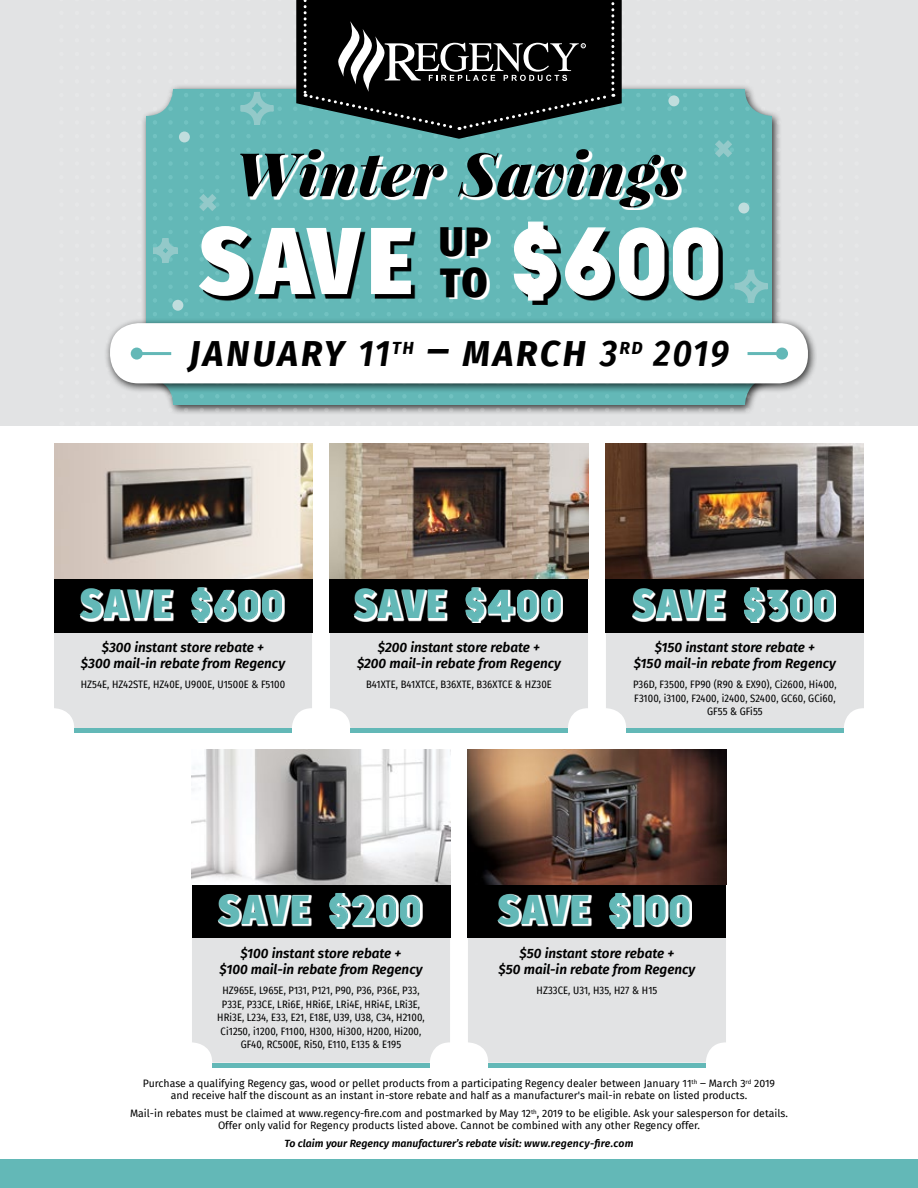
<style>
.page{position:relative;width:918px;height:1188px;background:#fff}
.page>*{position:absolute;margin:0;border:0;box-sizing:border-box;transform-origin:0 0}
.t1{font:900 94.95px "Fira Sans Condensed";color:#fff}
.t2{font:italic 900 60px "Playfair Display";letter-spacing:.02em;color:#000}
.t3{font:italic 600 44.25px "Fira Sans Condensed";letter-spacing:.05em;color:#000}
.t4{font:900 40.5px "Fira Sans Condensed";letter-spacing:.055em;color:#63b8b7}
.t5{font:900 40.5px/40.5px "Fira Sans Condensed";color:#000}
.t6{font:italic 600 13.5px/16.5px "Fira Sans";color:#000;text-align:center}
.t7{font:10.5px/12px "Fira Sans";color:#000;text-align:center}
.t8{font:10.5px/13.5px "Fira Sans Condensed";letter-spacing:.01em;color:#000;text-align:center}
.t9{font:italic 600 10.5px "Fira Sans";color:#000}
.s1{font-family:"Big John";font-weight:400;font-size:89.55px}
.s2{font-size:36.9px}
.s3{font-family:"Big John";font-weight:400;font-size:38.25px}
</style>
<div class="page">
<div style="left:0;top:0;width:918px;height:426px;background:#e2e3e4"></div>
<div style="left:140px;top:83px;width:642px;height:332px;background:#000;opacity:.75"></div>
<div style="left:146px;top:89px;width:626px;height:316px;background:#63b8b7;border-radius:27px"></div>
<svg style="left:262px;top:83px;width:4px;height:327px"></svg>
<svg style="left:293px;top:83px;width:5px;height:327px"></svg>
<svg style="left:140px;top:83px;width:2px;height:327px"></svg>
<svg style="left:761px;top:83px;width:4px;height:327px"></svg>
<svg style="left:246px;top:83px;width:5px;height:327px"></svg>
<svg style="left:231px;top:83px;width:4px;height:327px"></svg>
<svg style="left:153px;top:83px;width:4px;height:327px"></svg>
<svg style="left:776px;top:83px;width:5px;height:327px"></svg>
<svg style="left:277px;top:83px;width:5px;height:327px"></svg>
<svg style="left:168px;top:83px;width:5px;height:327px"></svg>
<svg style="left:745px;top:83px;width:5px;height:327px"></svg>
<svg style="left:242px;top:151px;width:62px;height:59px"></svg>
<svg style="left:223px;top:226px;width:81px;height:79px"></svg>
<div style="left:0;top:1159px;width:918px;height:29px;background:#63b8b7"></div>
<div style="left:104px;top:318px;width:713px;height:76px;background:#000;opacity:.75"></div>
<div style="left:110px;top:323px;width:698px;height:60px;background:#fff;border-radius:28px"></div>
<hr style="left:137px;top:352px;width:34px;height:3px;background:#63b8b7">
<div style="left:131px;top:348px;width:12px;height:12px;background:#63b8b7;border-radius:50%"></div>
<hr style="left:748px;top:352px;width:34px;height:3px;background:#63b8b7">
<div style="left:776px;top:348px;width:12px;height:12px;background:#63b8b7;border-radius:50%"></div>
<div style="left:732px;top:267px;width:39px;height:39px;border:6px solid #93c9c9;border-radius:50%"></div>
<div style="left:238px;top:89px;width:38px;height:39px;border:6px solid #93c9c9;border-radius:50%"></div>
<div style="left:150px;top:235px;width:31px;height:31px;border:6px solid #93c9c9;border-radius:50%"></div>
<svg style="left:184px;top:83px;width:39px;height:327px"></svg>
<div style="left:738px;top:203px;width:11px;height:11px;background:#c0dddd;border-radius:50%"></div>
<div style="left:179px;top:132px;width:11px;height:10px;background:#c0dddd;border-radius:50%"></div>
<div style="left:172px;top:300px;width:11px;height:11px;background:#c0dddd;border-radius:50%"></div>
<svg style="left:296px;top:0;width:8px;height:139px"></svg>
<svg style="left:304px;top:0;width:435px;height:410px"></svg>
<div style="left:54px;top:542px;width:258px;height:186px;background:#e2e3e4;border-radius:20px"></div>
<div style="left:54px;top:577px;width:258px;height:55px;background:#000"></div>
<img style="left:54px;top:444px;width:258px;height:135px">
<div style="left:74px;top:728px;width:218px;height:5px;background:#63b8b7"></div>
<svg style="left:80px;top:588px;width:204px;height:35px"></svg>
<svg style="left:191px;top:587px;width:91px;height:35px"></svg>
<div style="left:192px;top:832px;width:258px;height:231px;background:#e2e3e4;border-radius:20px"></div>
<div style="left:192px;top:882px;width:258px;height:56px;background:#000"></div>
<img style="left:192px;top:750px;width:258px;height:135px">
<div style="left:212px;top:1063px;width:218px;height:5px;background:#63b8b7"></div>
<svg style="left:218px;top:893px;width:204px;height:36px"></svg>
<svg style="left:329px;top:893px;width:91px;height:34px"></svg>
<div style="left:468px;top:832px;width:258px;height:231px;background:#e2e3e4;border-radius:20px"></div>
<div style="left:468px;top:882px;width:258px;height:56px;background:#000"></div>
<img style="left:468px;top:750px;width:258px;height:135px">
<div style="left:488px;top:1063px;width:218px;height:5px;background:#63b8b7"></div>
<svg style="left:498px;top:893px;width:194px;height:36px"></svg>
<svg style="left:609px;top:893px;width:19px;height:34px"></svg>
<div style="left:633px;top:896px;width:9px;height:29px;border:1px solid #63b8b7"></div>
<svg style="left:646px;top:895px;width:44px;height:30px"></svg>
<div style="left:330px;top:542px;width:258px;height:186px;background:#e2e3e4;border-radius:20px"></div>
<div style="left:330px;top:577px;width:258px;height:55px;background:#000"></div>
<img style="left:330px;top:444px;width:258px;height:135px">
<div style="left:350px;top:728px;width:218px;height:5px;background:#63b8b7"></div>
<svg style="left:354px;top:588px;width:209px;height:35px"></svg>
<svg style="left:465px;top:587px;width:96px;height:35px"></svg>
<div style="left:606px;top:542px;width:258px;height:186px;background:#e2e3e4;border-radius:20px"></div>
<div style="left:606px;top:577px;width:258px;height:55px;background:#000"></div>
<img style="left:606px;top:444px;width:258px;height:135px">
<div style="left:626px;top:728px;width:218px;height:5px;background:#63b8b7"></div>
<svg style="left:633px;top:588px;width:203px;height:35px"></svg>
<svg style="left:744px;top:587px;width:90px;height:35px"></svg>
<h2 class="t2" style="left:235px;top:132px;width:449px">Winter Savings</h2>
<h1 class="t1" style="left:199px;top:177px;width:527px">SAVE <span class="s1">$600</span></h1>
<h3 class="t5" style="left:440px;top:218px;width:50px">UP<br>TO</h3>
<h3 class="t3" style="left:189px;top:315px;width:541px">january <span class="s2">11</span><sup>th</sup> ‒ march <span class="s2">3</span><sup>rd</sup> <span class="s2">2019</span></h3>
<h3 class="t4" style="left:80px;top:568px;width:206px">SAVE <span class="s3">$600</span></h3>
<p class="t6" style="left:81px;top:638px;width:206px">$300 instant store rebate +<br>$300 mail-in rebate from Regency</p>
<p class="t8" style="left:81px;top:678px;width:206px">HZ54E, HZ42STE, HZ40E, U900E, U1500E &amp; F5100</p>
<h3 class="t4" style="left:354px;top:568px;width:211px">SAVE <span class="s3">$400</span></h3>
<p class="t6" style="left:357px;top:638px;width:206px">$200 instant store rebate +<br>$200 mail-in rebate from Regency</p>
<p class="t8" style="left:366px;top:678px;width:187px">B41XTE, B41XTCE, B36XTE, B36XTCE &amp; HZ30E</p>
<h3 class="t4" style="left:633px;top:568px;width:205px">SAVE <span class="s3">$300</span></h3>
<p class="t6" style="left:634px;top:638px;width:204px">$150 instant store rebate +<br>$150 mail-in rebate from Regency</p>
<p class="t8" style="left:633px;top:678px;width:205px">P36D, F3500, FP90 (R90 &amp; EX90), Ci2600, Hi400,<br>F3100, i3100, F2400, i2400, S2400, GC60, GCi60,<br>GF55 &amp; GFi55</p>
<h3 class="t4" style="left:218px;top:874px;width:206px">SAVE <span class="s3">$200</span></h3>
<p class="t6" style="left:220px;top:944px;width:204px">$100 instant store rebate +<br>$100 mail-in rebate from Regency</p>
<p class="t8" style="left:217px;top:984px;width:209px">HZ965E, L965E, P131, P121, P90, P36, P36E, P33, P33E, P33CE, LRi6E, HRi6E, LRi4E, HRi4E, LRi3E, HRi3E, L234, E33, E21, E18E, U39, U38, C34, H2100, Ci1250, i1200, F1100, H300, Hi300, H200, Hi200, GF40, RC500E, Ri50, E110, E135 &amp; E195</p>
<h3 class="t4" style="left:498px;top:874px;width:196px">SAVE <span class="s3">$100</span></h3>
<p class="t6" style="left:499px;top:944px;width:198px">$50 instant store rebate +<br>$50 mail-in rebate from Regency</p>
<p class="t8" style="left:537px;top:984px;width:122px">HZ33CE, U31, H35, H27 &amp; H15</p>
<p class="t7" style="left:143px;top:1077px;width:634px">Purchase a qualifying Regency gas, wood or pellet products from a participating Regency dealer between January 11<sup>th</sup> ‒ March 3<sup>rd</sup> 2019 and receive half the discount as an instant in-store rebate and half as a manufacturer's mail-in rebate on listed products.</p>
<p class="t7" style="left:130px;top:1107px;width:659px">Mail-in rebates must be claimed at www.regency-fire.com and postmarked by May 12<sup>th</sup>, 2019 to be eligible. Ask your salesperson for details.<br>Offer only valid for Regency products listed above. Cannot be combined with any other Regency offer.</p>
<p class="t9" style="left:284px;top:1135px;width:351px">To claim your Regency manufacturer’s rebate visit: www.regency-fire.com</p>
</div>
